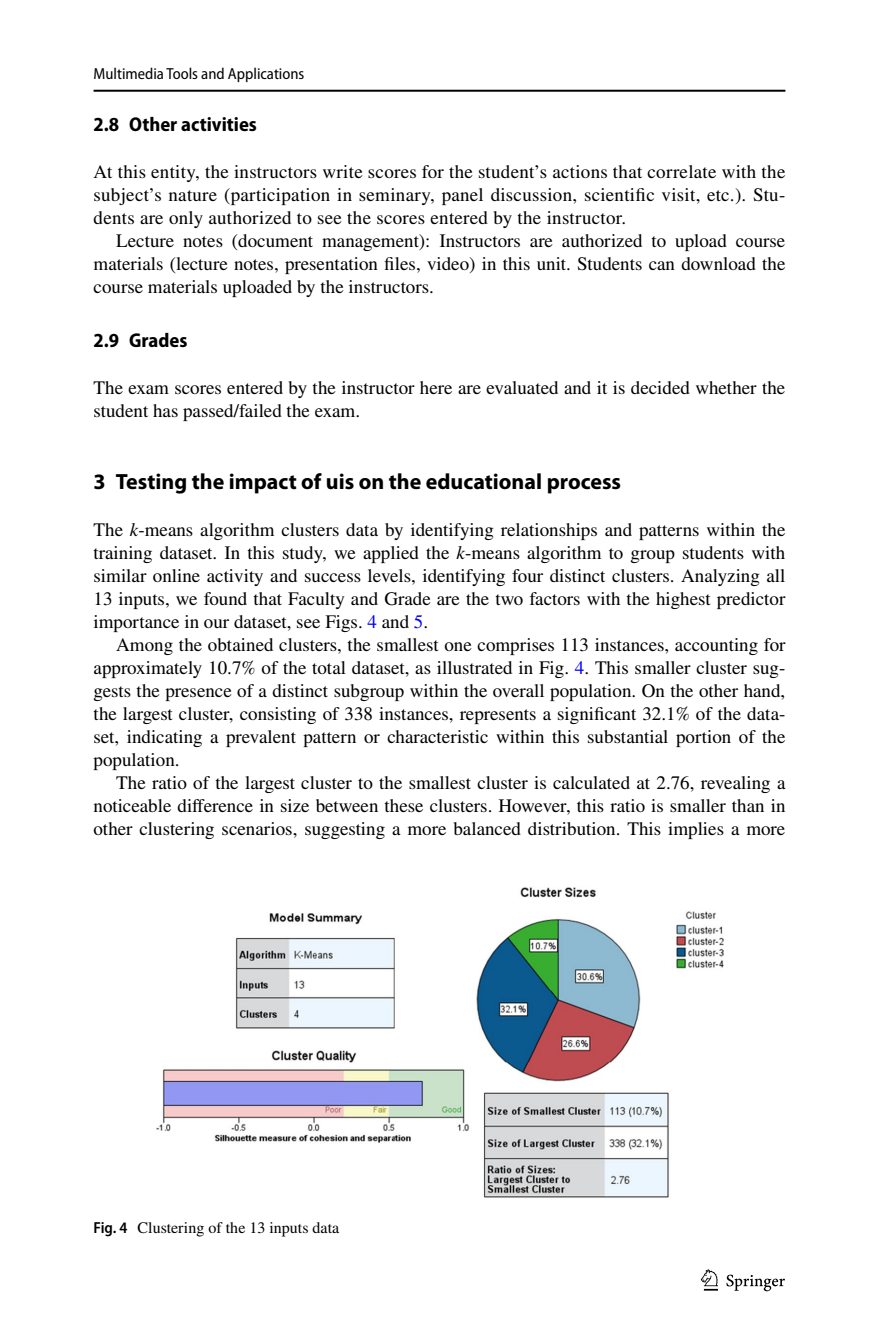
<style>
.page{position:relative;width:879px;height:1333px;background:#fff}
.page>*{position:absolute;margin:0;border:0;box-sizing:border-box;transform-origin:0 0}
.t1{font:700 22px "Myriad Pro";color:#000}
.t2{font:700 semi-condensed 20px "Myriad Pro";color:#000}
.t3{font:19px/23px "STIX";color:#000;text-align:justify}
.t4{font:16px "STIX";color:#000}
.t5{font:semi-condensed 16px "Myriad Pro";color:#000}
.s1{font-family:"STIX General Italic 34"}
.s2{font-family:"STIX General Italic 35"}
.s3{color:#00f}
.s4{font-family:"Myriad Pro";font-weight:600;font-stretch:semi-condensed}
</style>
<div class="page">
<hr style="left:94px;top:90px;width:691px;height:2px;background:#000">
<svg style="left:701px;top:1269px;width:17px;height:21px"></svg>
<svg style="left:726px;top:1274px;width:59px;height:17px"></svg>
<img style="left:156px;top:887px;width:567px;height:311px">
<p class="t5" style="left:94px;top:65px;width:212px">Multimedia Tools and Applications</p>
<p class="t2" style="left:94px;top:113px;width:165px">2.8 Other activities</p>
<p class="t3" style="left:94px;top:161px;width:693px">At this entity, the instructors write scores for the student’s actions that correlate with the subject’s nature (participation in seminary, panel discussion, scientific visit, etc.). Stu&shy;dents are only authorized to see the scores entered by the instructor.</p>
<p class="t3" style="left:94px;top:230px;width:693px;text-indent:23px">Lecture notes (document management): Instructors are authorized to upload course materials (lecture notes, presentation files, video) in this unit. Students can download the course materials uploaded by the instructors.</p>
<p class="t2" style="left:94px;top:329px;width:95px">2.9 Grades</p>
<p class="t3" style="left:94px;top:377px;width:693px">The exam scores entered by the instructor here are evaluated and it is decided whether the student has passed/failed the exam.</p>
<p class="t1" style="left:94px;top:467px;width:529px">3 Testing the impact of uis on the educational process</p>
<p class="t3" style="left:94px;top:519px;width:693px">The <span class="s1">k</span>-means algorithm clusters data by identifying relationships and patterns within the training dataset. In this study, we applied the <span class="s2">k</span>-means algorithm to group students with similar online activity and success levels, identifying four distinct clusters. Analyzing all 13 inputs, we found that Faculty and Grade are the two factors with the highest predictor importance in our dataset, see Figs. <span class="s3">4</span> and <span class="s3">5</span>.</p>
<p class="t3" style="left:94px;top:634px;width:693px;text-indent:23px">Among the obtained clusters, the smallest one comprises 113 instances, accounting for approximately 10.7% of the total dataset, as illustrated in Fig. <span class="s3">4</span>. This smaller cluster sug&shy;gests the presence of a distinct subgroup within the overall population. On the other hand, the largest cluster, consisting of 338 instances, represents a significant 32.1% of the data&shy;set, indicating a prevalent pattern or characteristic within this substantial portion of the population.</p>
<p class="t3" style="left:94px;top:772px;width:693px;text-indent:23px">The ratio of the largest cluster to the smallest cluster is calculated at 2.76, revealing a noticeable difference in size between these clusters. However, this ratio is smaller than in other clustering scenarios, suggesting a more balanced distribution. This implies a more</p>
<p class="t4" style="left:94px;top:1216px;width:247px"><span class="s4">Fig. 4</span> Clustering of the 13 inputs data</p>
</div>
